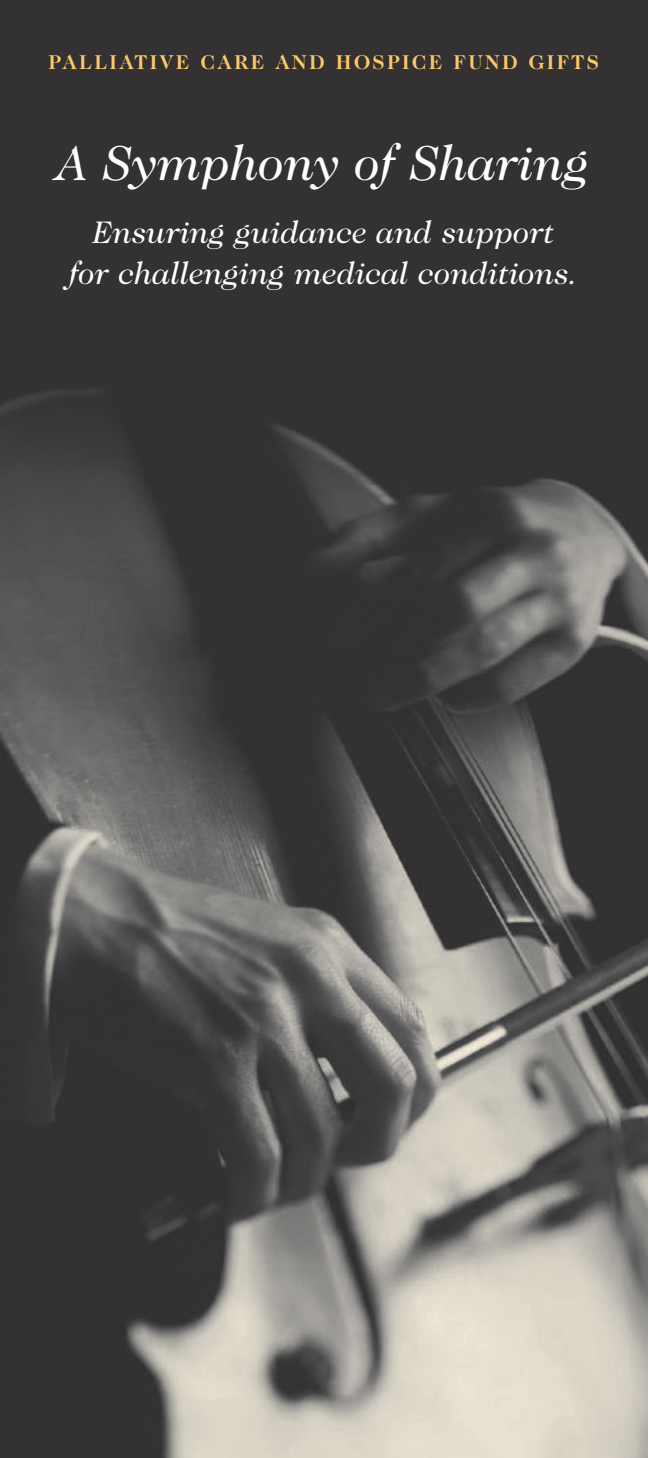
<style>
.page{position:relative;width:648px;height:1458px;background:#fff}
.page>*{position:absolute;margin:0;border:0;box-sizing:border-box;transform-origin:0 0}
.t1{font:italic 49.5px "Caslon Two Twenty Four";color:#fff}
.t2{font:italic 31.5px/40.5px "Caslon Two Twenty Four";color:#fff;text-align:center}
.t3{font:700 20.25px "Caslon Two Twenty Four";letter-spacing:.12em;color:#fbc966}
</style>
<div class="page">
<img style="left:0;top:0;width:648px;height:1458px">
<p class="t3" style="left:48px;top:54px;width:552px">PALLIATIVE CARE AND HOSPICE FUND GIFTS</p>
<h1 class="t1" style="left:57px;top:144px;width:535px">A Symphony of Sharing</h1>
<p class="t2" style="left:70px;top:214px;width:510px">Ensuring guidance and support for challenging medical conditions.</p>
</div>
